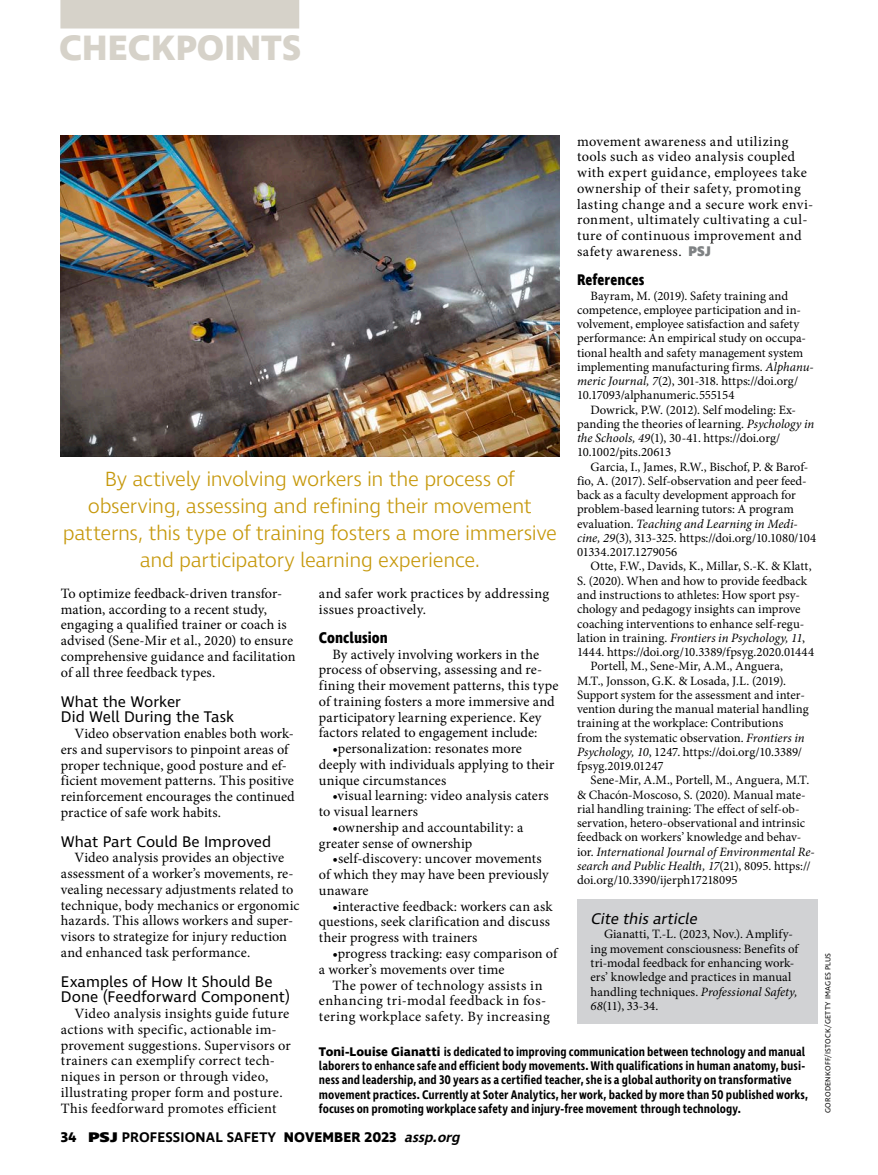
<style>
.page{position:relative;width:878px;height:1175px;background:#fff}
.page>*{position:absolute;margin:0;border:0;box-sizing:border-box;transform-origin:0 0}
.t1{font:700 36px "Ingra";letter-spacing:.005em;color:#d6d2c9}
.t2{font:300 21px/27px "Ingra";letter-spacing:-.02em;color:#c6980b;text-align:center}
.t3{font:15.75px/15.8px "Ingra";color:#000}
.t4{font:700 15.75px "Ingra Cd";letter-spacing:.005em;color:#000}
.t5{font:italic 15.75px "Ingra";color:#000}
.t6{font:14.25px/15.8px "Minion Pro";letter-spacing:.01em;color:#000}
.t7{font:14.25px/15.8px "Minion Pro";letter-spacing:.03em;color:#000;text-align:center}
.t8{font:600 14.25px "Ingra";letter-spacing:.01em;color:#000}
.t9{font:12.75px/14.2px "Minion Pro";color:#000}
.t10{font:600 12.75px/14.2px "Ingra Cd";color:#000}
.t11{font:italic 12.75px "Minion Pro";color:#000}
.t12{font:7.5px "Ingra";letter-spacing:.035em;color:#000}
.s1{font-family:"Ingra";font-weight:800;color:#7f8284}
.s2{font-style:italic}
.s3{font-style:normal}
.s4{font-family:"Ingra";font-weight:700}
.s5{font-weight:700}
.s6{font-weight:800}
</style>
<div class="page">
<div style="left:577px;top:898px;width:240px;height:125px;background:#d1d2d4"></div>
<img style="left:61px;top:135px;width:498px;height:322px">
<div style="left:60px;top:0;width:239px;height:28px;background:#d6d2c9"></div>
<h1 class="t1" style="left:59px;top:25px;width:244px">CHECKPOINTS</h1>
<p class="t6" style="left:577px;top:133px;width:238px">movement awareness and utilizing tools such as video analysis coupled with expert guidance, employees take ownership of their safety, promoting lasting change and a secure work envi&shy;ronment, ultimately cultivating a cul&shy;ture of continuous improvement and safety awareness. <span class="s1">PSJ</span></p>
<p class="t4" style="left:577px;top:270px;width:69px">References</p>
<p class="t9" style="left:577px;top:288px;width:238px;text-indent:14px">Bayram, M. (2019). Safety training and competence, employee participation and in&shy;volvement, employee satisfaction and safety performance: An empirical study on occupa&shy;tional health and safety management system implementing manufacturing firms. <span class="s2">Alphanu&shy;meric Journal, 7</span>(2), 301-318. https://doi.org/ 10.17093/alphanumeric.555154</p>
<p class="t9" style="left:577px;top:402px;width:239px;text-indent:14px">Dowrick, P.W. (2012). Self modeling: Ex&shy;panding the theories of learning. <span class="s2">Psychology in the Schools, 49</span>(1), 30-41. https://doi.org/ 10.1002/pits.20613</p>
<p class="t9" style="left:577px;top:459px;width:240px;text-indent:14px">Garcia, I., James, R.W., Bischof, P. &amp; Barof&shy;fio, A. (2017). Self-observation and peer feed&shy;back as a faculty development approach for problem-based learning tutors: A program evaluation. <span class="s2">Teaching and Learning in Medi&shy;cine, 29</span>(3), 313-325. https://doi.org/10.1080/104<br>01334.2017.1279056</p>
<p class="t9" style="left:590px;top:559px;width:222px">Otte, F.W., Davids, K., Millar, S.-K. &amp; Klatt,</p>
<p class="t9" style="left:577px;top:573px;width:232px">S. (2020). When and how to provide feedback</p>
<p class="t9" style="left:577px;top:588px;width:224px">and instructions to athletes: How sport psy-</p>
<p class="t9" style="left:577px;top:602px;width:225px">chology and pedagogy insights can improve</p>
<p class="t9" style="left:577px;top:616px;width:229px">coaching interventions to enhance self-regu-</p>
<p class="t11" style="left:577px;top:629px;width:229px"><span class="s3">lation in training.</span> Frontiers in Psychology, 11<span class="s3">,</span></p>
<p class="t9" style="left:577px;top:645px;width:239px">1444. https://doi.org/10.3389/fpsyg.2020.01444</p>
<p class="t9" style="left:590px;top:659px;width:194px">Portell, M., Sene-Mir, A.M., Anguera,</p>
<p class="t9" style="left:577px;top:673px;width:210px">M.T., Jonsson, G.K. &amp; Losada, J.L. (2019).</p>
<p class="t9" style="left:577px;top:687px;width:229px">Support system for the assessment and inter-</p>
<p class="t9" style="left:577px;top:702px;width:233px">vention during the manual material handling</p>
<p class="t9" style="left:577px;top:716px;width:208px">training at the workplace: Contributions</p>
<p class="t9" style="left:577px;top:730px;width:229px">from the systematic observation. <span class="s2">Frontiers in</span></p>
<p class="t9" style="left:577px;top:744px;width:226px"><span class="s2">Psychology, 10</span>, 1247. https://doi.org/10.3389/</p>
<p class="t9" style="left:577px;top:759px;width:88px">fpsyg.2019.01247</p>
<p class="t9" style="left:590px;top:773px;width:220px">Sene-Mir, A.M., Portell, M., Anguera, M.T.</p>
<p class="t9" style="left:577px;top:787px;width:230px">&amp; Chacón-Moscoso, S. (2020). Manual mate-</p>
<p class="t9" style="left:577px;top:801px;width:224px">rial handling training: The effect of self-ob-</p>
<p class="t9" style="left:577px;top:816px;width:229px">servation, hetero-observational and intrinsic</p>
<p class="t9" style="left:577px;top:830px;width:226px">feedback on workers’ knowledge and behav-</p>
<p class="t11" style="left:577px;top:843px;width:239px"><span class="s3">ior.</span> International Journal of Environmental Re-</p>
<p class="t11" style="left:577px;top:857px;width:235px">search and Public Health, 17<span class="s3">(21), 8095. https://</span></p>
<p class="t9" style="left:577px;top:873px;width:162px">doi.org/10.3390/ijerph17218095</p>
<p class="t5" style="left:590px;top:909px;width:111px">Cite thisarticle</p>
<p class="t9" style="left:590px;top:927px;width:209px;text-indent:13px">Gianatti, T.-L. (2023, Nov.). Amplify&shy;ing movement consciousness: Benefits of tri-modal feedback for enhancing work&shy;ers’ knowledge and practices in manual handling techniques. <span class="s2">Professional Safety, 68</span>(11), 33-34.</p>
<h2 class="t2" style="left:63px;top:467px;width:496px">By actively involving workers in the process of observing, assessing and refining their movement patterns, this type of training fosters a more immersive and participatory learning experience.</h2>
<p class="t6" style="left:319px;top:585px;width:232px">and safer work practices by addressing issues proactively.</p>
<p class="t4" style="left:319px;top:628px;width:70px">Conclusion</p>
<p class="t6" style="left:319px;top:646px;width:241px;text-indent:13px">By actively involving workers in the process of observing, assessing and re&shy;fining their movement patterns, this type of training fosters a more immersive and participatory learning experience. Key factors related to engagement include:</p>
<p class="t6" style="left:319px;top:741px;width:237px;text-indent:13px">•personalization: resonates more deeply with individuals applying to their unique circumstances</p>
<p class="t6" style="left:319px;top:788px;width:231px;text-indent:13px">•visual learning: video analysis caters to visual learners</p>
<p class="t6" style="left:319px;top:819px;width:206px;text-indent:13px">•ownership and accountability: a greater sense of ownership</p>
<p class="t6" style="left:319px;top:851px;width:231px;text-indent:13px">•self-discovery: uncover movements of which they may have been previously unaware</p>
<p class="t6" style="left:319px;top:898px;width:235px;text-indent:13px">•interactive feedback: workers can ask questions, seek clarification and discuss their progress with trainers</p>
<p class="t6" style="left:319px;top:945px;width:240px;text-indent:13px">•progress tracking: easy comparison of a worker’s movements over time</p>
<p class="t7" style="left:319px;top:977px;width:232px">The power of technology assists in enhancing tri-modal feedback in fos&shy;tering workplace safety. By increasing</p>
<p class="t6" style="left:61px;top:585px;width:236px">To optimize feedback-driven transfor&shy;mation, according to a recent study, engaging a qualified trainer or coach is advised (Sene-Mir et al., 2020) to ensure comprehensive guidance and facilitation of all three feedback types.</p>
<p class="t3" style="left:61px;top:694px;width:175px">What the Worker<br>Did Well During the Task</p>
<p class="t6" style="left:61px;top:725px;width:235px;text-indent:13px">Video observation enables both work&shy;ers and supervisors to pinpoint areas of proper technique, good posture and ef&shy;ficient movement patterns. This positive reinforcement encourages the continued practice of safe work habits.</p>
<p class="t3" style="left:61px;top:834px;width:212px">What Part Could Be Improved</p>
<p class="t6" style="left:61px;top:850px;width:240px;text-indent:13px">Video analysis provides an objective assessment of a worker’s movements, re&shy;vealing necessary adjustments related to technique, body mechanics or ergonomic hazards. This allows workers and super&shy;visors to strategize for injury reduction and enhanced task performance.</p>
<p class="t3" style="left:61px;top:974px;width:231px">Examples of How It Should Be<br>Done (Feedforward Component)</p>
<p class="t6" style="left:61px;top:1005px;width:232px;text-indent:14px">Video analysis insights guide future actions with specific, actionable im&shy;provement suggestions. Supervisors or trainers can exemplify correct tech&shy;niques in person or through video, illustrating proper form and posture.<br>This feedforward promotes efficient</p>
<p class="t10" style="left:319px;top:1045px;width:491px"><span class="s4">Toni-Louise Gianatti</span> is dedicated to improving communication between technology and manual laborers to enhance safe and efficient body movements. With qualifications in human anatomy, busi&shy;ness and leadership, and 30 years as a certified teacher, she is a global authority on transformative movement practices. Currently at Soter Analytics, her work, backed by more than 50 published works, focuses on promoting workplace safety and injury-free movement through technology.</p>
<p class="t8" style="left:61px;top:1128px;width:404px"><span class="s5">34</span> <span class="s6">PSJ</span> PROFESSIONAL SAFETY <span class="s5">NOVEMBER 2023</span> <span class="s2">assp.org</span></p>
<p class="t12" style="left:823px;top:1112px;width:161px;rotate:-90deg">GORODENKOFF/ISTOCK/GETTY IMAGES PLUS</p>
</div>
